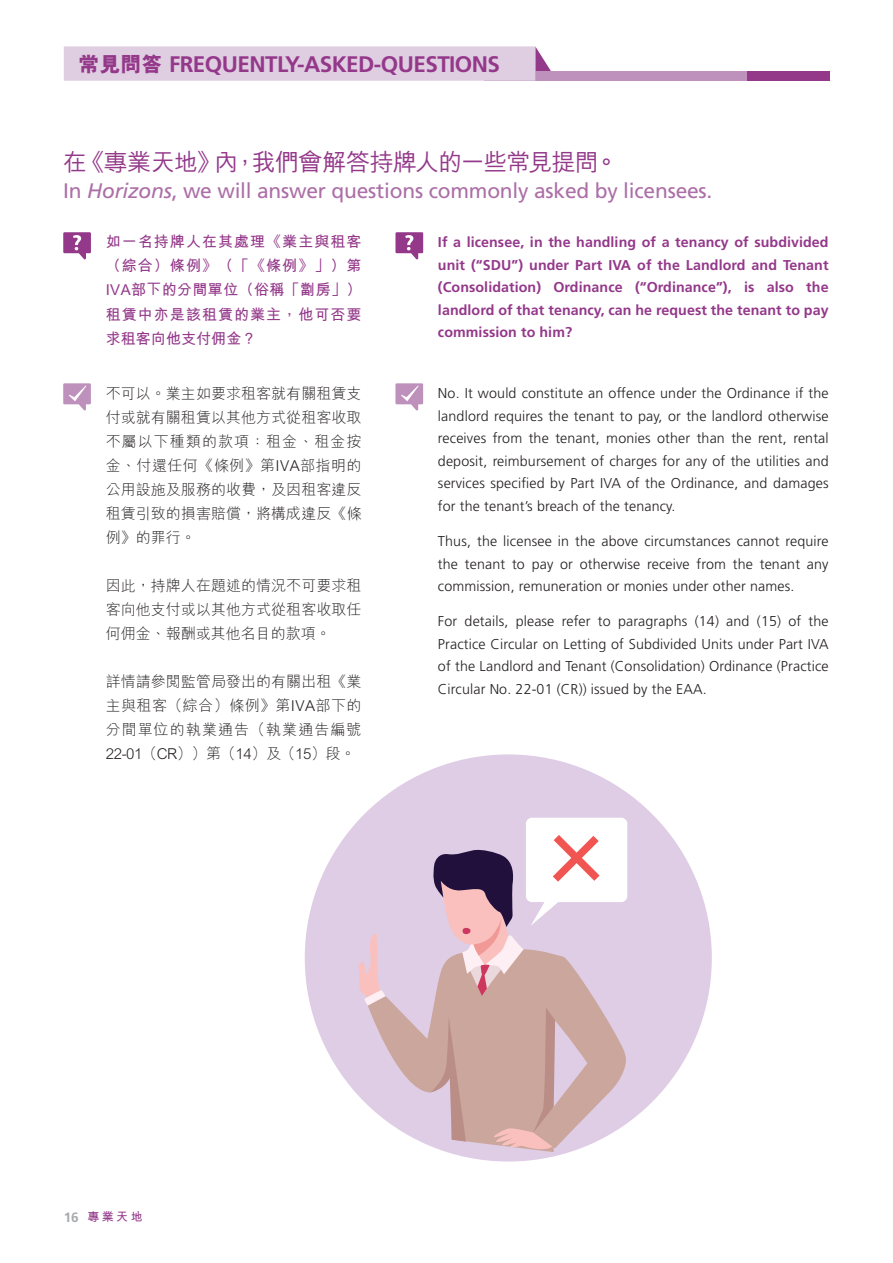
<style>
.page{position:relative;width:893px;height:1263px;background:#fff}
.page>*{position:absolute;margin:0;border:0;box-sizing:border-box;transform-origin:0 0}
.t1{font:500 24px "M Hei HK";letter-spacing:-.04em;color:#94388a}
.t2{font:700 22.5px "Frutiger LT Std";letter-spacing:-.025em;color:#94388a}
.t3{font:21px "Frutiger LT Std";letter-spacing:-.01em;color:#ac6fa7}
.t4{font:300 15px/24px "M Hei HK";letter-spacing:.005em;color:#231f20;text-align:justify}
.t5{font:700 15px/24px "M Hei HK";letter-spacing:.07em;color:#94388a;text-align:justify}
.t6{font:300 14.25px/22.5px "Frutiger LT Std";letter-spacing:.01em;color:#231f20;text-align:justify}
.t7{font:700 14.25px/22.5px "Frutiger LT Std";letter-spacing:.005em;color:#94388a;text-align:justify}
.t8{font:700 12px "M Hei HK";color:#94388a}
.s1{font-family:"M Hei HK";font-weight:800;font-size:21px}
.s2{font-style:italic}
.s3{font-family:"Frutiger LT Std";font-size:13.5px;color:#a7a9ac}
</style>
<div class="page">
<div style="left:485px;top:72px;width:343px;height:9px;background:#be91bc"></div>
<div style="left:747px;top:72px;width:83px;height:9px;background:#94388a"></div>
<svg style="left:63px;top:232px;width:28px;height:27px"></svg>
<svg style="left:395px;top:232px;width:28px;height:27px"></svg>
<svg style="left:63px;top:383px;width:28px;height:28px"></svg>
<svg style="left:395px;top:383px;width:28px;height:28px"></svg>
<svg style="left:64px;top:46px;width:493px;height:35px;background:#decce0"></svg>
<div style="left:305px;top:754px;width:407px;height:407px;background:#dfcde5;border-radius:204px"></div>
<div style="left:526px;top:818px;width:101px;height:84px;background:#fff;border-radius:6px"></div>
<svg style="left:357px;top:835px;width:278px;height:318px"></svg>
<p class="t2" style="left:79px;top:51px;width:423px"><span class="s1">常見問答</span> FREQUENTLY-ASKED-QUESTIONS</p>
<p class="t1" style="left:63px;top:145px;width:557px">在《專業天地》內，我們會解答持牌人的一些常見提問。</p>
<p class="t3" style="left:63px;top:179px;width:651px">In <span class="s2">Horizons</span>, we will answer questions commonly asked by licensees.</p>
<p class="t5" style="left:106px;top:229px;width:257px">如一名持牌人在其處理《業主與租客（綜合）條例》（「《條例》」）第IVA部下的分間單位（俗稱「劏房」）租賃中亦是該租賃的業主，他可否要求租客向他支付佣金？</p>
<p class="t7" style="left:438px;top:231px;width:392px">If a licensee, in the handling of a tenancy of subdivided unit (“SDU”) under Part IVA of the Landlord and Tenant (Consolidation) Ordinance (“Ordinance”), is also the landlord of that tenancy, can he request the tenant to pay commission to him?</p>
<p class="t4" style="left:106px;top:381px;width:257px">不可以。業主如要求租客就有關租賃支付或就有關租賃以其他方式從租客收取不屬以下種類的款項：租金、租金按金、付還任何《條例》第IVA部指明的公用設施及服務的收費，及因租客違反租賃引致的損害賠償，將構成違反《條例》的罪行。</p>
<p class="t4" style="left:106px;top:573px;width:257px">因此，持牌人在題述的情況不可要求租客向他支付或以其他方式從租客收取任何佣金、報酬或其他名目的款項。</p>
<p class="t4" style="left:106px;top:669px;width:257px">詳情請參閱監管局發出的有關出租《業主與租客（綜合）條例》第IVA部下的分間單位的執業通告（執業通告編號22-01（CR））第（14）及（15）段。</p>
<p class="t6" style="left:438px;top:382px;width:392px">No. It would constitute an offence under the Ordinance if the landlord requires the tenant to pay, or the landlord otherwise receives from the tenant, monies other than the rent, rental deposit, reimbursement of charges for any of the utilities and services specified by Part IVA of the Ordinance, and damages for the tenant’s breach of the tenancy.</p>
<p class="t6" style="left:438px;top:530px;width:392px">Thus, the licensee in the above circumstances cannot require the tenant to pay or otherwise receive from the tenant any commission, remuneration or monies under other names.</p>
<p class="t6" style="left:438px;top:610px;width:392px">For details, please refer to paragraphs (14) and (15) of the Practice Circular on Letting of Subdivided Units under Part IVA of the Landlord and Tenant (Consolidation) Ordinance (Practice Circular No. 22-01 (CR)) issued by the EAA.</p>
<p class="t8" style="left:64px;top:1208px;width:80px"><span class="s3">16</span> 專業天地</p>
</div>
